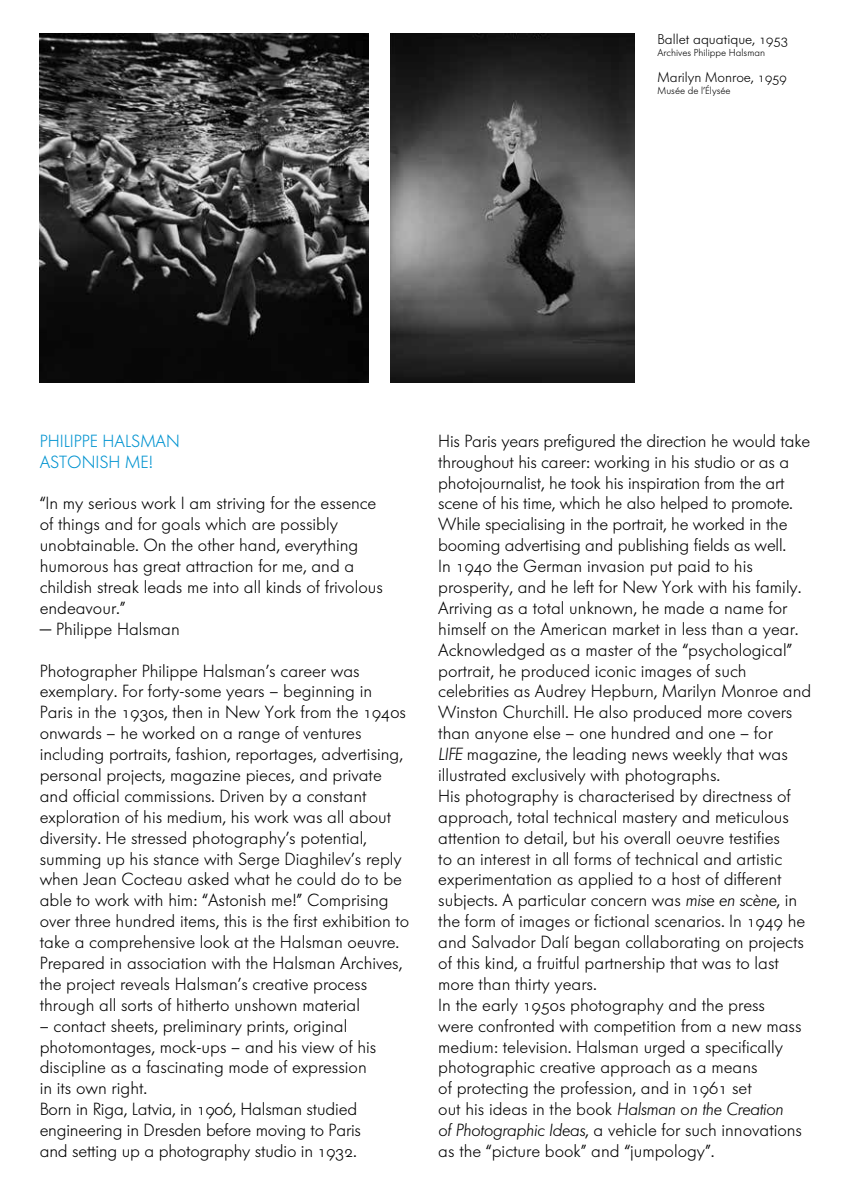
<style>
.page{position:relative;width:851px;height:1191px;background:#fff}
.page>*{position:absolute;margin:0;border:0;box-sizing:border-box;transform-origin:0 0}
.t1{font:17.4px/20.8px "Futura Serie BQ Light Mix";color:#000}
.t2{font:17.4px/20.8px "Futura Serie BQ Light Mix";color:#0093d0}
.t3{font:14px "Futura Serie BQ Light Mix";color:#000}
.t4{font:10px "Futura Serie BQ Light Mix";color:#000}
.s1{font-family:"Futura Serie BQ Light Oblique Mix"}
</style>
<div class="page">
<img style="left:391px;top:34px;width:243px;height:348px">
<img style="left:40px;top:34px;width:328px;height:348px">
<p class="t3" style="left:657px;top:31px;width:132px">Ballet aquatique, 1953</p>
<p class="t4" style="left:657px;top:47px;width:109px">Archives Philippe Halsman</p>
<p class="t3" style="left:657px;top:69px;width:131px">Marilyn Monroe, 1959</p>
<p class="t4" style="left:657px;top:84px;width:74px">Musée de l’Élysée</p>
<p class="t2" style="left:40px;top:430px;width:142px">PHILIPPE HALSMAN<br>ASTONISH ME!</p>
<p class="t1" style="left:40px;top:493px;width:344px">“In my serious work I am striving for the essence of things and for goals which are possibly unobtainable. On the other hand, everything humorous has great attraction for me, and a childish streak leads me into all kinds of frivolous endeavour.”</p>
<p class="t1" style="left:40px;top:618px;width:142px">— Philippe Halsman</p>
<p class="t1" style="left:40px;top:660px;width:371px">Photographer Philippe Halsman’s career was exemplary. For forty-some years – beginning in Paris in the 1930s, then in New York from the 1940s onwards – he worked on a range of ventures including portraits, fashion, reportages, advertising, personal projects, magazine pieces, and private and official commissions. Driven by a constant exploration of his medium, his work was all about diversity. He stressed photography’s potential, summing up his stance with Serge Diaghilev’s reply when Jean Cocteau asked what he could do to be able to work with him: “Astonish me!” Comprising over three hundred items, this is the first exhibition to take a comprehensive look at the Halsman oeuvre.<br>Prepared in association with the Halsman Archives, the project reveals Halsman’s creative process through all sorts of hitherto unshown material</p>
<p class="t1" style="left:40px;top:1015px;width:338px">– contact sheets, preliminary prints, original photomontages, mock-ups – and his view of his discipline as a fascinating mode of expression in its own right.<br>Born in Riga, Latvia, in 1906, Halsman studied engineering in Dresden before moving to Paris and setting up a photography studio in 1932.</p>
<p class="t1" style="left:438px;top:430px;width:374px">His Paris years prefigured the direction he would take throughout his career: working in his studio or as a photojournalist, he took his inspiration from the art scene of his time, which he also helped to promote.<br>While specialising in the portrait, he worked in the booming advertising and publishing fields as well.<br>In 1940 the German invasion put paid to his prosperity, and he left for New York with his family.<br>Arriving as a total unknown, he made a name for himself on the American market in less than a year.<br>Acknowledged as a master of the “psychological” portrait, he produced iconic images of such celebrities as Audrey Hepburn, Marilyn Monroe and Winston Churchill. He also produced more covers than anyone else – one hundred and one – for<br><span class="s1">LIFE</span> magazine, the leading news weekly that was illustrated exclusively with photographs.<br>His photography is characterised by directness of approach, total technical mastery and meticulous attention to detail, but his overall oeuvre testifies<br>to an interest in all forms of technical and artistic experimentation as applied to a host of different subjects. A particular concern was <span class="s1">mise en scène</span>, in the form of images or fictional scenarios. In 1949 he and Salvador Dalí began collaborating on projects of this kind, a fruitful partnership that was to last more than thirty years.<br>In the early 1950s photography and the press<br>were confronted with competition from a new mass medium: television. Halsman urged a specifically photographic creative approach as a means<br>of protecting the profession, and in 1961 set<br>out his ideas in the book <span class="s1">Halsman on the Creation<br>of Photographic Ideas</span>, a vehicle for such innovations as the “picture book” and “jumpology”.</p>
</div>
